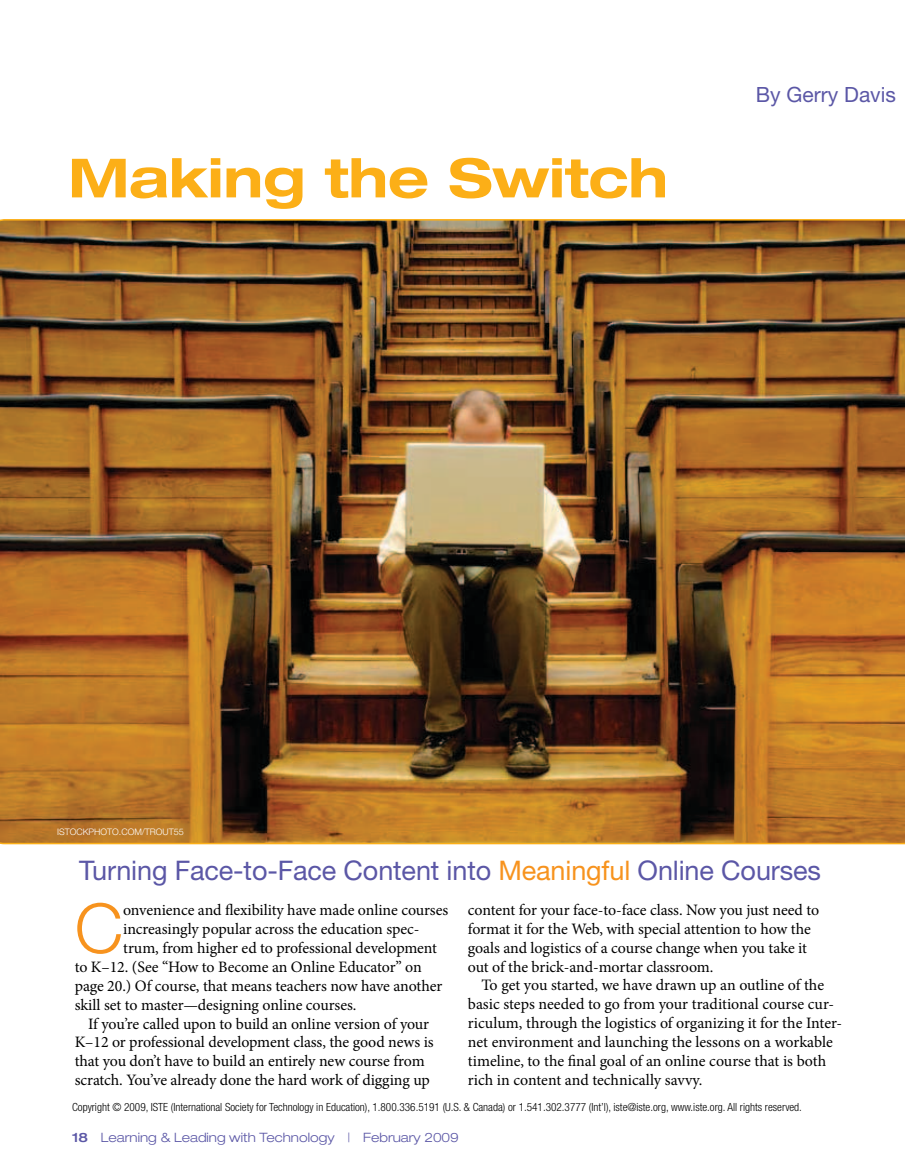
<style>
.page{position:relative;width:905px;height:1175px;background:#fff}
.page>*{position:absolute;margin:0;border:0;box-sizing:border-box;transform-origin:0 0}
.t1{font:300 68.85px "Helvetica Neue LT Std";color:#f7931e}
.t2{font:700 expanded 54px "Helvetica Neue LT Std";letter-spacing:-.005em;color:#fcaf17}
.t3{font:27px "Helvetica Neue LT Std";letter-spacing:-.005em;color:#5b57a6}
.t4{font:21px "Helvetica Neue LT Std";color:#5b57a6}
.t5{font:15.9px/18.9px "Minion Pro";letter-spacing:-.005em;color:#000}
.t6{font:300 expanded 12.9px "Helvetica Neue LT Std";color:#5b57a6}
.t7{font:300 condensed 11.25px "Helvetica Neue LT Std";color:#000}
.t8{font:300 9px "Helvetica Neue LT Std";color:#fff}
.s1{color:#f7931e}
.s2{font-weight:500}
</style>
<div class="page">
<img style="left:0;top:219px;width:904px;height:625px">
<h2 class="t2" style="left:68px;top:144px;width:601px">Making the Switch</h2>
<h3 class="t4" style="left:755px;top:82px;width:141px">By Gerry Davis</h3>
<p class="t8" style="left:57px;top:826px;width:128px">ISTOCKPHOTO.COM/TROUT55</p>
<h3 class="t3" style="left:79px;top:854px;width:743px">Turning Face-to-Face Content into <span class="s1">Meaningful</span> Online Courses</h3>
<h1 class="t1" style="left:75px;top:886px;width:50px">C</h1>
<p class="t5" style="left:123px;top:900px;width:327px">onvenience and flexibility have made online courses</p>
<p class="t5" style="left:468px;top:900px;width:353px">content for your face-to-face class. Now you just need to format it for the Web, with special attention to how the goals and logistics of a course change when you take it out of the brick-and-mortar classroom.</p>
<p class="t5" style="left:468px;top:976px;width:376px;text-indent:13px">To get you started, we have drawn up an outline of the basic steps needed to go from your traditional course cur&shy;riculum, through the logistics of organizing it for the Inter&shy;net environment and launching the lessons on a workable timeline, to the final goal of an online course that is both rich in content and technically savvy.</p>
<p class="t7" style="left:72px;top:1100px;width:731px">Copyright © 2009, ISTE (International Society for Technology in Education), 1.800.336.5191 (U.S. &amp; Canada) or 1.541.302.3777 (Int’l), iste@iste.org, www.iste.org. All rights reserved.</p>
<p class="t5" style="left:123px;top:919px;width:298px">increasingly popular across the education spec-</p>
<p class="t5" style="left:123px;top:938px;width:315px">trum, from higher ed to professional development</p>
<p class="t5" style="left:75px;top:957px;width:348px">to K–12. (See “How to Become an Online Educator” on</p>
<p class="t5" style="left:75px;top:976px;width:369px">page 20.) Of course, that means teachers now have another</p>
<p class="t5" style="left:75px;top:995px;width:283px">skill set to master—designing online courses.</p>
<p class="t5" style="left:88px;top:1014px;width:342px">If you’re called upon to build an online version of your</p>
<p class="t5" style="left:75px;top:1033px;width:360px">K–12 or professional development class, the good news is</p>
<p class="t5" style="left:75px;top:1051px;width:351px">that you don’t have to build an entirely new course from</p>
<p class="t5" style="left:75px;top:1070px;width:356px">scratch. You’ve already done the hard work of digging up</p>
<p class="t6" style="left:72px;top:1129px;width:388px"><span class="s2">18</span> Learning &amp; Leading with Technology | February 2009</p>
</div>
